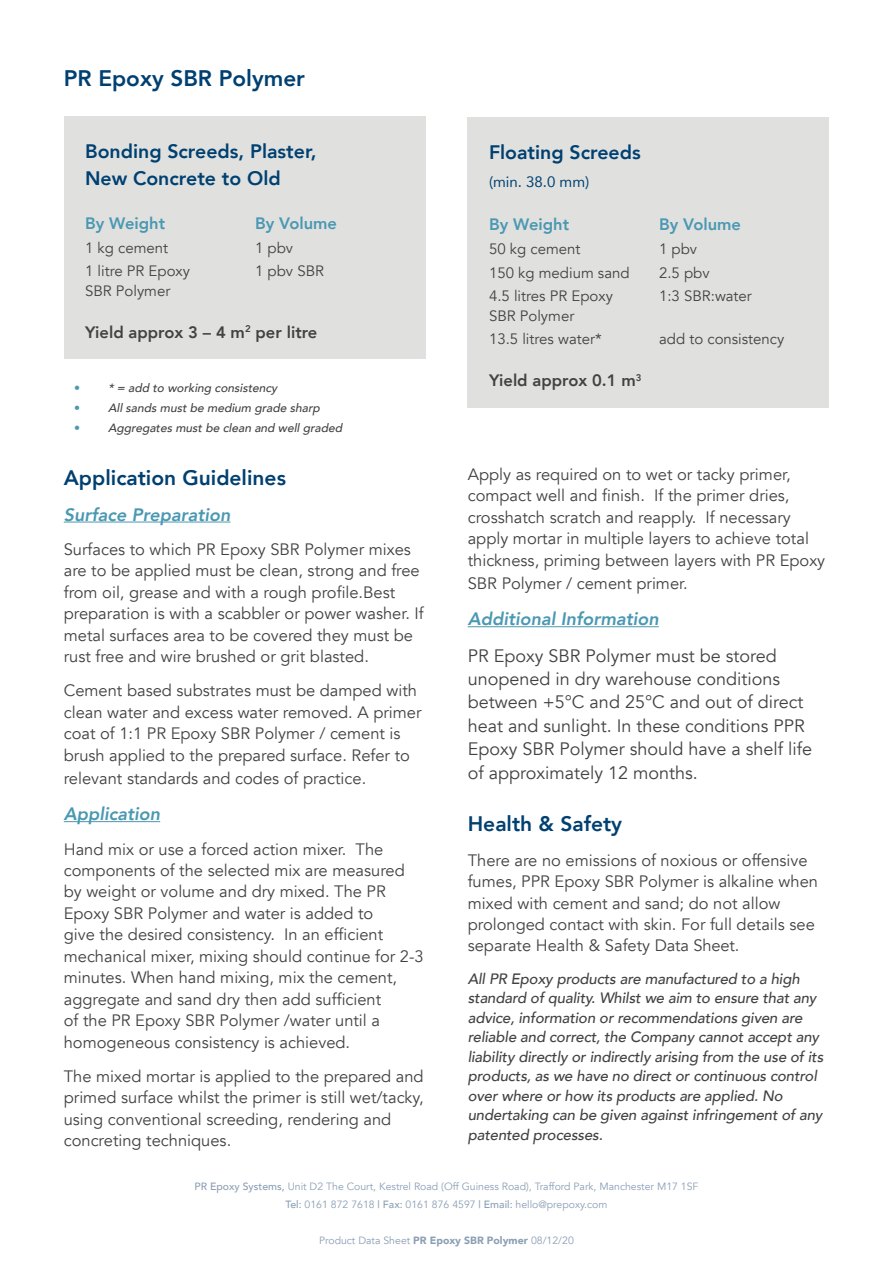
<style>
.page{position:relative;width:893px;height:1263px;background:#fff}
.page>*{position:absolute;margin:0;border:0;box-sizing:border-box;transform-origin:0 0}
.t1{font:800 22.5px "Avenir";color:#004071}
.t2{font:800 21px "Avenir";color:#004071}
.t3{font:800 19.5px/27.3px "Avenir";color:#004071}
.t4{font:18px/23.4px "Avenir";color:#424242}
.t5{font:italic 800 18px "Avenir";color:#4a98b2}
.t6{font:16.5px/21.5px "Avenir";color:#424242}
.t7{font:800 16.5px "Avenir";color:#424242}
.t8{font:800 16.5px "Avenir";color:#4a98b2}
.t9{font:italic 500 15px/19.5px "Avenir";letter-spacing:-.01em;color:#424242}
.t10{font:15px/19.5px "Avenir";color:#424242}
.t11{font:15px "Avenir";color:#004071}
.t12{font:italic 500 12px "Avenir";color:#424242}
.t13{font:10.5px/18px "Avenir";color:#8b9fb5;text-align:center}
.s1{font-style:normal;color:#4a98b2}
.s2{font-weight:500}
.s3{font-weight:900}
</style>
<div class="page">
<hr style="left:64px;top:522px;width:166px;height:1px;background:#4a98b2">
<hr style="left:64px;top:821px;width:96px;height:1px;background:#4a98b2">
<hr style="left:468px;top:626px;width:191px;height:1px;background:#4a98b2">
<div style="left:64px;top:117px;width:361px;height:242px;background:#e0e1df"></div>
<div style="left:468px;top:117px;width:361px;height:290px;background:#e0e1df"></div>
<h1 class="t1" style="left:64px;top:61px;width:243px">PR Epoxy SBR Polymer</h1>
<p class="t3" style="left:85px;top:137px;width:233px">Bonding Screeds, Plaster,<br>New Concrete to Old</p>
<p class="t8" style="left:85px;top:210px;width:82px">By Weight</p>
<p class="t8" style="left:255px;top:210px;width:83px">By Volume</p>
<p class="t10" style="left:85px;top:238px;width:85px">1 kg cement</p>
<p class="t10" style="left:255px;top:238px;width:40px">1 pbv</p>
<p class="t10" style="left:85px;top:262px;width:106px">1 litre PR Epoxy<br>SBR Polymer</p>
<p class="t10" style="left:255px;top:262px;width:70px">1 pbv SBR</p>
<p class="t7" style="left:85px;top:319px;width:234px">Yield approx 3 – 4 m<sup>2</sup> per litre</p>
<p class="t12" style="left:74px;top:377px;width:208px"><span class="s1">•</span> *= add to working consistency</p>
<p class="t12" style="left:74px;top:397px;width:251px"><span class="s1">•</span> Allsandsmustbe medium grade sharp</p>
<p class="t12" style="left:74px;top:418px;width:273px"><span class="s1">•</span> Aggregatesmustbe clean and wellgraded</p>
<p class="t2" style="left:64px;top:461px;width:224px">Application Guidelines</p>
<p class="t5" style="left:64px;top:504px;width:168px">Surface Preparation</p>
<p class="t6" style="left:64px;top:539px;width:361px">Surfaces to which PR Epoxy SBR Polymer mixes are to be applied must be clean, strong and free from oil, grease and with a rough profile.Best preparation is with a scabbler or power washer. If metal surfaces area to be covered they must be rust free and wire brushed or grit blasted.</p>
<p class="t6" style="left:64px;top:680px;width:359px">Cement based substrates must be damped with clean water and excess water removed. A primer coat of 1:1 PR Epoxy SBR Polymer / cement is brush applied to the prepared surface. Refer to</p>
<p class="t6" style="left:64px;top:768px;width:304px">relevant standards and codes of practice.</p>
<p class="t5" style="left:64px;top:803px;width:98px">Application</p>
<p class="t6" style="left:64px;top:838px;width:361px">Hand mix or use a forced action mixer. The components of the selected mix are measured by weight or volume and dry mixed. The PR Epoxy SBR Polymer and water is added to<br>give the desired consistency. In an efficient mechanical mixer, mixing should continue for 2-3 minutes. When hand mixing, mix the cement, aggregate and sand dry then add sufficient<br>of the PR Epoxy SBR Polymer /water until a homogeneous consistency is achieved.</p>
<p class="t6" style="left:64px;top:1066px;width:361px">The mixed mortar is applied to the prepared and primed surface whilst the primer is still wet/tacky, using conventional screeding, rendering and concreting techniques.</p>
<p class="t3" style="left:489px;top:139px;width:153px">Floating Screeds</p>
<p class="t11" style="left:489px;top:169px;width:102px">(min. 38.0 mm)</p>
<p class="t8" style="left:489px;top:212px;width:82px">By Weight</p>
<p class="t8" style="left:659px;top:212px;width:83px">By Volume</p>
<p class="t10" style="left:489px;top:240px;width:93px">50 kg cement</p>
<p class="t10" style="left:659px;top:240px;width:40px">1 pbv</p>
<p class="t10" style="left:489px;top:263px;width:142px">150 kg medium sand</p>
<p class="t10" style="left:659px;top:263px;width:52px">2.5 pbv</p>
<p class="t10" style="left:489px;top:287px;width:125px">4.5 litres PR Epoxy<br>SBR Polymer</p>
<p class="t10" style="left:659px;top:287px;width:94px">1:3 SBR:water</p>
<p class="t10" style="left:489px;top:330px;width:114px">13.5 litres water*</p>
<p class="t10" style="left:659px;top:330px;width:127px">add to consistency</p>
<p class="t7" style="left:489px;top:368px;width:154px">Yield approx 0.1 m<sup>3</sup></p>
<p class="t6" style="left:468px;top:464px;width:359px">Apply as required on to wet or tacky primer, compact well and finish. If the primer dries, crosshatch scratch and reapply. If necessary apply mortar in multiple layers to achieve total thickness, priming between layers with PR Epoxy</p>
<p class="t6" style="left:468px;top:573px;width:221px">SBR Polymer / cement primer.</p>
<p class="t5" style="left:468px;top:608px;width:193px">Additional Information</p>
<p class="t4" style="left:468px;top:644px;width:346px">PR Epoxy SBR Polymer must be stored unopened in dry warehouse conditions between +5°C and 25°C and out of direct heat and sunlight. In these conditions PPR Epoxy SBR Polymer should have a shelf life of approximately 12 months.</p>
<p class="t2" style="left:468px;top:808px;width:156px">Health &amp; Safety</p>
<p class="t6" style="left:468px;top:849px;width:352px">There are no emissions of noxious or offensive fumes, PPR Epoxy SBR Polymer is alkaline when mixed with cement and sand; do not allow prolonged contact with skin. For full details see separate Health &amp; Safety Data Sheet.</p>
<p class="t9" style="left:468px;top:969px;width:357px">All PR Epoxy products are manufactured to a high standard of quality. Whilst we aim to ensure that any advice, information or recommendations given are reliable and correct, the Company cannot accept any liability directly or indirectly arising from the use of its products, as we have no direct or continuous control over where or how its products are applied. No undertaking can be given against infringement of any patented processes.</p>
<p class="t13" style="left:194px;top:1177px;width:505px"><span class="s2">PR Epoxy Systems,</span> Unit D2 The Court, Kestrel Road (Off Guiness Road), Trafford Park, Manchester M17 1SF<br><span class="s2">Tel:</span> 0161 872 7618 <span class="s2">| Fax:</span> 0161 876 4597 <span class="s2">| Email:</span> hello@prepoxy.com</p>
<p class="t13" style="left:319px;top:1231px;width:256px">Product Data Sheet <span class="s3">PR Epoxy SBR Polymer</span> 08/12/20</p>
</div>
